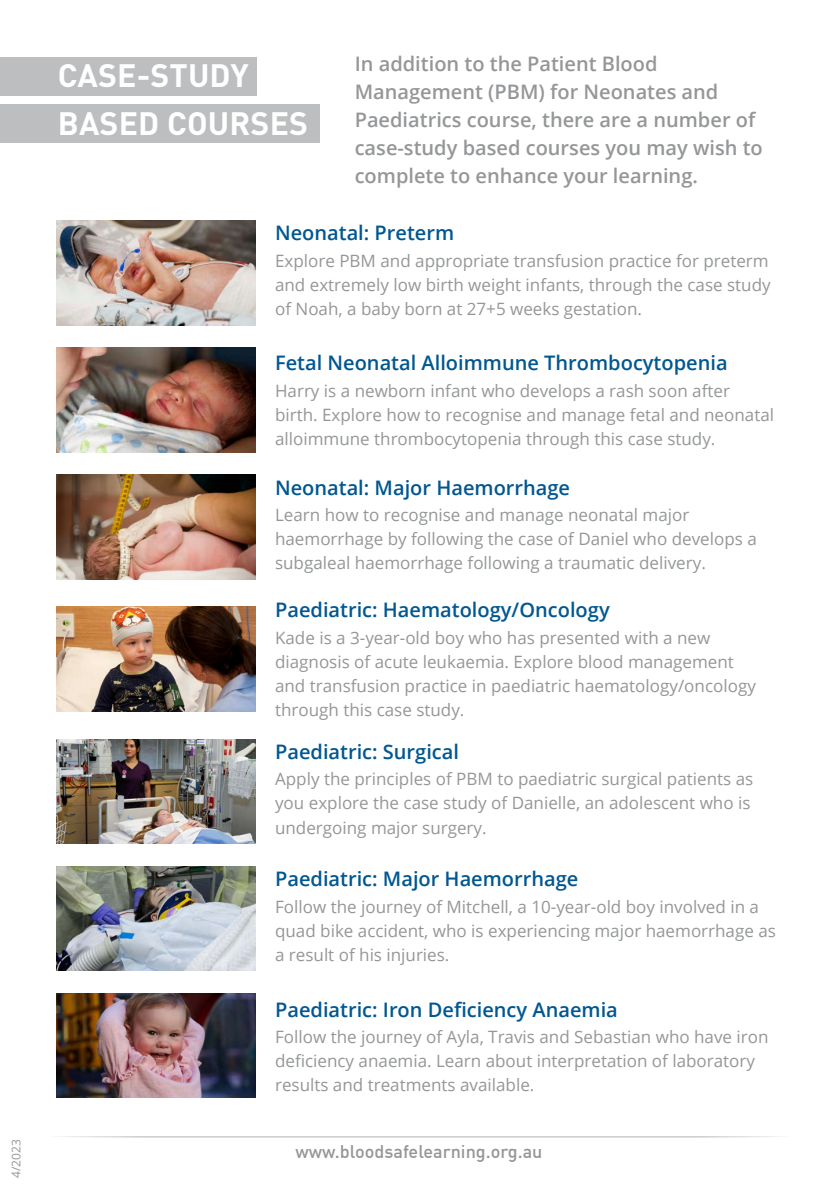
<style>
.page{position:relative;width:840px;height:1191px;background:#fff}
.page>*{position:absolute;margin:0;border:0;box-sizing:border-box;transform-origin:0 0}
.t1{font:700 32px/48px "DIN";letter-spacing:.005em;color:#fff}
.t2{font:600 20px "Open Sans";color:#005791}
.t3{font:600 20px/28px "Open Sans";color:#949698}
.t4{font:500 18px "DIN";color:#949698}
.t5{font:17px/24px "Open Sans";color:#949698}
.t6{font:12px "Open Sans";color:#949698}
</style>
<div class="page">
<svg style="left:60px;top:1136px;width:720px;height:1px"></svg>
<div style="left:0;top:57px;width:256px;height:38px;background:#bcbec0"></div>
<div style="left:0;top:104px;width:319px;height:39px;background:#bcbec0"></div>
<img style="left:57px;top:607px;width:198px;height:104px">
<img style="left:57px;top:993px;width:198px;height:104px">
<img style="left:57px;top:739px;width:198px;height:104px">
<img style="left:57px;top:866px;width:198px;height:104px">
<img style="left:57px;top:475px;width:198px;height:104px">
<img style="left:57px;top:348px;width:198px;height:104px">
<img style="left:57px;top:221px;width:198px;height:104px">
<p class="t6" style="left:8px;top:1178px;width:40px;rotate:-90deg">4/2023</p>
<h1 class="t1" style="left:58px;top:50px;width:252px">CASE-STUDY<br>BASED COURSES</h1>
<p class="t3" style="left:354px;top:49px;width:409px">In addition to the Patient Blood Management (PBM) for Neonates and Paediatrics course, there are a number of case-study based courses you may wish to complete to enhance your learning.</p>
<p class="t2" style="left:275px;top:219px;width:180px">Neonatal: Preterm</p>
<p class="t5" style="left:275px;top:248px;width:497px">Explore PBM and appropriate transfusion practice for preterm and extremely low birth weight infants, through the case study of Noah, a baby born at 27+5 weeks gestation.</p>
<p class="t2" style="left:275px;top:349px;width:454px">Fetal Neonatal Alloimmune Thrombocytopenia</p>
<p class="t5" style="left:275px;top:378px;width:500px">Harry is a newborn infant who develops a rash soon after birth. Explore how to recognise and manage fetal and neonatal alloimmune thrombocytopenia through this case study.</p>
<p class="t2" style="left:275px;top:473px;width:296px">Neonatal: Major Haemorrhage</p>
<p class="t5" style="left:275px;top:503px;width:483px">Learn how to recognise and manage neonatal major haemorrhage by following the case of Daniel who develops a subgaleal haemorrhage following a traumatic delivery.</p>
<p class="t2" style="left:275px;top:596px;width:336px">Paediatric: Haematology/Oncology</p>
<p class="t5" style="left:275px;top:625px;width:482px">Kade is a 3-year-old boy who has presented with a new diagnosis of acute leukaemia. Explore blood management and transfusion practice in paediatric haematology/oncology through this case study.</p>
<p class="t2" style="left:275px;top:737px;width:185px">Paediatric: Surgical</p>
<p class="t5" style="left:275px;top:767px;width:479px">Apply the principles of PBM to paediatric surgical patients as you explore the case study of Danielle, an adolescent who is undergoing major surgery.</p>
<p class="t2" style="left:275px;top:864px;width:305px">Paediatric: Major Haemorrhage</p>
<p class="t5" style="left:275px;top:894px;width:502px">Follow the journey of Mitchell, a 10-year-old boy involved in a quad bike accident, who is experiencing major haemorrhage as a result of his injuries.</p>
<p class="t2" style="left:275px;top:995px;width:344px">Paediatric: Iron Deficiency Anaemia</p>
<p class="t5" style="left:275px;top:1024px;width:494px">Follow the journey of Ayla, Travis and Sebastian who have iron deficiency anaemia. Learn about interpretation of laboratory results and treatments available.</p>
<p class="t4" style="left:295px;top:1139px;width:248px">www.bloodsafelearning.org.au</p>
</div>
